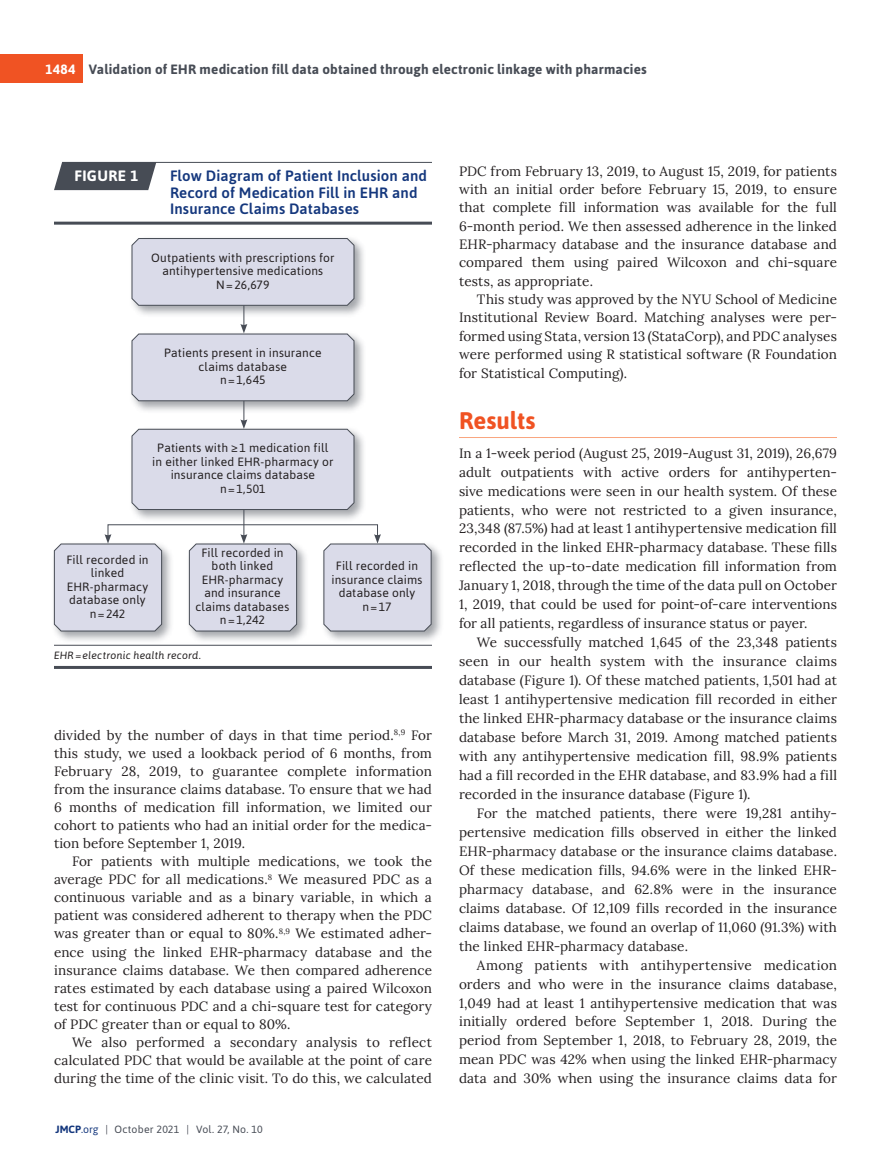
<style>
.page{position:relative;width:891px;height:1175px;background:#fff}
.page>*{position:absolute;margin:0;border:0;box-sizing:border-box;transform-origin:0 0}
.t1{font:700 24px "Asap";color:#f05323}
.t2{font:500 15px/16.5px "Asap";letter-spacing:.01em;color:#14377d}
.t3{font:700 15px "Asap";letter-spacing:.025em;color:#fff}
.t4{font:13.5px/18.9px "Lora";letter-spacing:.01em;color:#231f20;text-align:justify}
.t5{font:700 13.5px "Asap";letter-spacing:.015em;color:#474c55}
.t6{font:12px/13.5px "Asap";letter-spacing:.01em;color:#231f20;text-align:center}
.t7{font:10.5px "Asap";letter-spacing:.02em;color:#474c55}
.t8{font:italic 10.5px "Asap";letter-spacing:.015em;color:#231f20}
.s1{color:#fff}
.s2{font-weight:700;color:#14377d}
.s3{color:#14377d}
</style>
<div class="page">
<div style="left:0;top:54px;width:82px;height:29px;background:#f05323"></div>
<hr style="left:459px;top:437px;width:378px;height:1px;background:#f9a67f">
<div style="left:186px;top:540px;width:124px;height:103px;background:#474c55;opacity:.5"></div>
<div style="left:51px;top:540px;width:124px;height:103px;background:#474c55;opacity:.5"></div>
<div style="left:320px;top:540px;width:124px;height:103px;background:#474c55;opacity:.5"></div>
<svg style="left:54px;top:238px;width:378px;height:394px"></svg>
<svg style="left:54px;top:163px;width:102px;height:27px"></svg>
<hr style="left:54px;top:222px;width:378px;height:3px;background:#474c55">
<hr style="left:62px;top:162px;width:370px;height:1px;background:#474c55">
<hr style="left:54px;top:666px;width:378px;height:3px;background:#474c55">
<hr style="left:54px;top:645px;width:378px;height:1px;background:#474c55">
<p class="t5" style="left:45px;top:60px;width:603px"><span class="s1">1484</span> Validation of EHR medication fill data obtained through electronic linkage with pharmacies</p>
<p class="t3" style="left:74px;top:166px;width:66px">FIGURE 1</p>
<p class="t2" style="left:170px;top:167px;width:259px">Flow Diagram of Patient Inclusion and<br>Record of Medication Fill in EHR and<br>Insurance Claims Databases</p>
<p class="t6" style="left:151px;top:250px;width:185px">Outpatients with prescriptions for antihypertensive medications<br>N=26,679</p>
<p class="t6" style="left:164px;top:345px;width:159px">Patients present in insurance claims database<br>n=1,645</p>
<p class="t6" style="left:152px;top:441px;width:183px">Patients with ≥1 medication fill in either linked EHR-pharmacy or insurance claims database n=1,501</p>
<p class="t6" style="left:196px;top:545px;width:95px">Fill recorded in both linked<br>EHR-pharmacy and insurance claims databases n=1,242</p>
<p class="t6" style="left:66px;top:552px;width:84px">Fill recorded in linked<br>EHR-pharmacy database only n=242</p>
<p class="t6" style="left:331px;top:559px;width:93px">Fill recorded in insurance claims database only n=17</p>
<p class="t8" style="left:54px;top:648px;width:148px">EHR=electronic health record.</p>
<p class="t4" style="left:54px;top:725px;width:380px;line-height:18px">divided by the number of days in that time period.<sup>8,9</sup> For this study, we used a lookback period of 6 months, from February 28, 2019, to guarantee complete information from the insurance claims database. To ensure that we had 6 months of medication fill information, we limited our cohort to patients who had an initial order for the medica&shy;tion before September 1, 2019.</p>
<p class="t4" style="left:54px;top:851px;width:380px;line-height:18.1px;text-indent:18px">For patients with multiple medications, we took the average PDC for all medications.<sup>8</sup> We measured PDC as a continuous variable and as a binary variable, in which a patient was considered adherent to therapy when the PDC was greater than or equal to 80%.<sup>8,9</sup> We estimated adher&shy;ence using the linked EHR-pharmacy database and the insurance claims database. We then compared adherence rates estimated by each database using a paired Wilcoxon test for continuous PDC and a chi-square test for category of PDC greater than or equal to 80%.</p>
<p class="t4" style="left:54px;top:1032px;width:380px;line-height:18.1px;text-indent:18px">We also performed a secondary analysis to reflect calculated PDC that would be available at the point of care during the time of the clinic visit. To do this, we calculated</p>
<p class="t7" style="left:56px;top:1122px;width:209px"><span class="s2">JMCP</span><span class="s3">.org</span> | October 2021 | Vol. 27, No. 10</p>
<p class="t4" style="left:459px;top:161px;width:380px;line-height:18.3px">PDC from February 13, 2019, to August 15, 2019, for patients with an initial order before February 15, 2019, to ensure that complete fill information was available for the full 6-month period. We then assessed adherence in the linked EHR-pharmacy database and the insurance database and compared them using paired Wilcoxon and chi-square tests, as appropriate.</p>
<p class="t4" style="left:459px;top:289px;width:380px;line-height:18.3px;text-indent:18px">This study was approved by the NYU School of Medicine Institutional Review Board. Matching analyses were per&shy;formed using Stata, version 13 (StataCorp), and PDC analyses were performed using R statistical software (R Foundation for Statistical Computing).</p>
<h1 class="t1" style="left:459px;top:404px;width:78px">Results</h1>
<p class="t4" style="left:459px;top:442px;width:380px">In a 1-week period (August 25, 2019-August 31, 2019), 26,679 adult outpatients with active orders for antihyperten&shy;sive medications were seen in our health system. Of these patients, who were not restricted to a given insurance, 23,348 (87.5%) had at least 1 antihypertensive medication fill recorded in the linked EHR-pharmacy database. These fills reflected the up-to-date medication fill information from January 1, 2018, through the time of the data pull on October 1, 2019, that could be used for point-of-care interventions for all patients, regardless of insurance status or payer.</p>
<p class="t4" style="left:459px;top:632px;width:380px;text-indent:18px">We successfully matched 1,645 of the 23,348 patients seen in our health system with the insurance claims database (Figure 1). Of these matched patients, 1,501 had at least 1 antihypertensive medication fill recorded in either the linked EHR-pharmacy database or the insurance claims database before March 31, 2019. Among matched patients with any antihypertensive medication fill, 98.9% patients had a fill recorded in the EHR database, and 83.9% had a fill recorded in the insurance database (Figure 1).</p>
<p class="t4" style="left:459px;top:802px;width:380px;text-indent:18px">For the matched patients, there were 19,281 antihy&shy;pertensive medication fills observed in either the linked EHR-pharmacy database or the insurance claims database.<br>Of these medication fills, 94.6% were in the linked EHR&shy;pharmacy database, and 62.8% were in the insurance claims database. Of 12,109 fills recorded in the insurance claims database, we found an overlap of 11,060 (91.3%) with the linked EHR-pharmacy database.</p>
<p class="t4" style="left:459px;top:954px;width:380px;text-indent:18px">Among patients with antihypertensive medication orders and who were in the insurance claims database, 1,049 had at least 1 antihypertensive medication that was initially ordered before September 1, 2018. During the period from September 1, 2018, to February 28, 2019, the mean PDC was 42% when using the linked EHR-pharmacy data and 30% when using the insurance claims data for</p>
</div>
